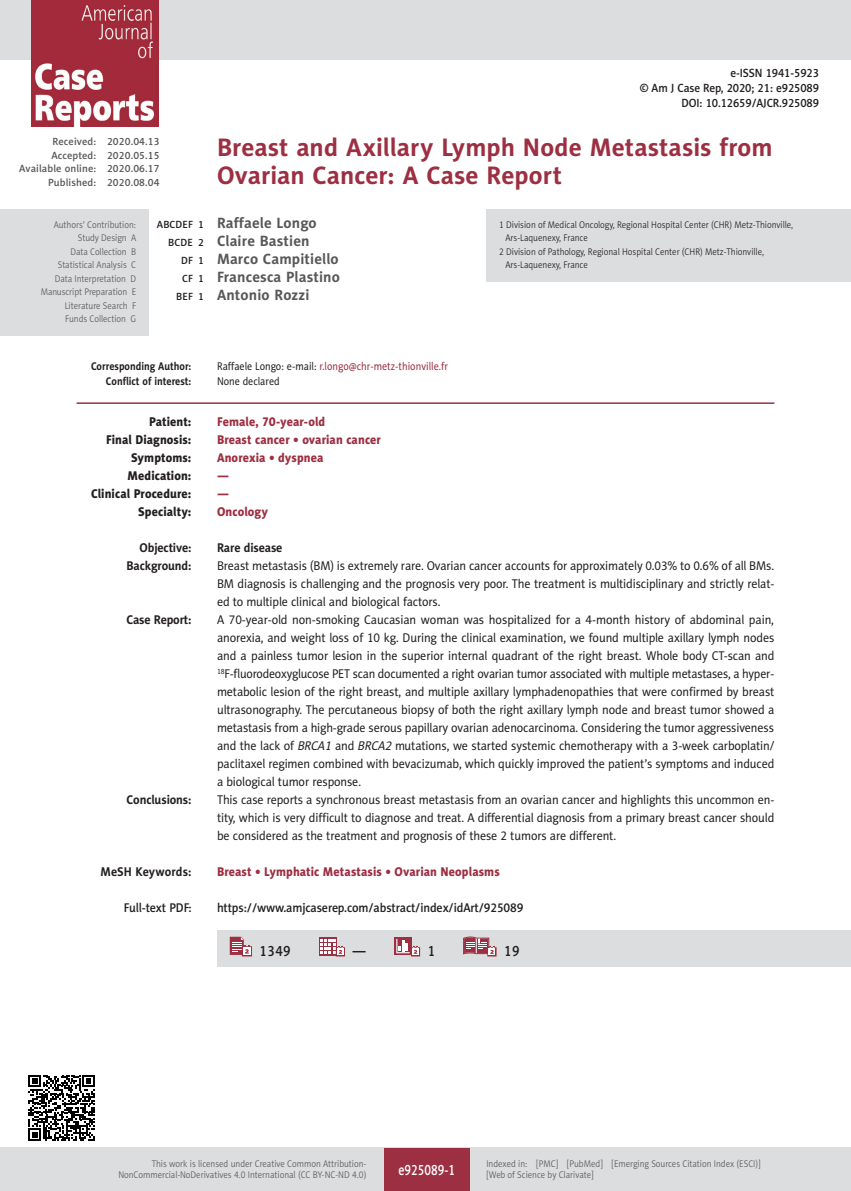
<style>
.page{position:relative;width:851px;height:1191px;background:#fff}
.page>*{position:absolute;margin:0;border:0;box-sizing:border-box;transform-origin:0 0}
.AJCR_Tytul{font:700 25.5px/28.5px "Naomi Sans EFN";letter-spacing:.005em;color:#9d2f42}
.AJCR_Autorzy{font:700 15px "Naomi Sans EFN";letter-spacing:.01em;color:#57585a}
.AJCR_e-PAGINA{font:15px "Naomi Sans EFN Medium";color:#fff;scale:.8 1}
.AJCR_dane{font:15px "Naomi Sans EFN Medium";letter-spacing:.03em;color:#231f20;scale:.9 1}
.AJCR_Summary_body{font:12.75px/18px "Naomi Sans EFN";letter-spacing:-.01em;color:#231f20;text-align:justify;scale:.95 1}
.AJCR_keywords{font:12.75px "Naomi Sans EFN Heavy";letter-spacing:.005em;color:#9d2f42;scale:.95 1}
.AJCR_keywords-2{font:12.75px "Naomi Sans EFN Heavy";letter-spacing:.005em;color:#231f20;scale:.95 1}
.AJCR_full_text_pdf{font:12.75px "Naomi Sans EFN Medium";letter-spacing:-.01em;color:#231f20;scale:.95 1}
.AJCR_Summary_body-2{font:700 12.75px "Naomi Sans EFN";letter-spacing:-.01em;color:#231f20;scale:.95 1}
.AJCR_keywords-3{font:700 12.75px "Naomi Sans EFN";letter-spacing:.005em;color:#231f20;scale:.95 1}
.AJCR_full_text_pdf-2{font:12px "Naomi Sans EFN Medium";letter-spacing:-.01em;color:#231f20;scale:.95 1}
.AJCR_Adres{font:11.25px "Naomi Sans EFN";color:#9d2f42;scale:.9 1}
.AJCR_Adres-2{font:700 11.25px "Naomi Sans EFN";color:#231f20;scale:.9 1}
.AJCR_Adres-3{font:11.25px "Naomi Sans EFN";color:#231f20;scale:.9 1}
.t1{font:10.5px "Naomi Sans EFN Medium";letter-spacing:.01em;color:#57585a}
.t2{font:9.75px/11.2px "Naomi Sans EFN Light";color:#57585a;scale:.9 1}
.AJCR_Afiliacja{font:9.75px/13.5px "Naomi Sans EFN Light";color:#231f20;scale:.9 1}
.s1{font-family:"Naomi Sans EFN Medium";font-weight:400;font-size:10.5px;color:#231f20}
.s2{color:#231f20}
.s3{font-style:italic}
</style>
<div class="page">
<div style="left:217px;top:930px;width:633px;height:36px;background:#dcdddf"></div>
<svg style="left:230px;top:936px;width:22px;height:20px"></svg>
<div style="left:319px;top:937px;width:17px;height:18px;background:#9d2f42"></div>
<svg style="left:320px;top:938px;width:25px;height:18px"></svg>
<div style="left:394px;top:937px;width:18px;height:18px;background:#9d2f42"></div>
<svg style="left:396px;top:939px;width:24px;height:17px"></svg>
<svg style="left:463px;top:936px;width:33px;height:20px"></svg>
<hr style="left:77px;top:402px;width:697px;height:2px;background:#9d2f42">
<div style="left:0;top:210px;width:149px;height:126px;background:#dcdddf"></div>
<div style="left:486px;top:210px;width:364px;height:72px;background:#dcdddf"></div>
<svg style="left:28px;top:1075px;width:67px;height:66px"></svg>
<div style="left:0;top:0;width:850px;height:60px;background:#dcdddf"></div>
<img style="left:32px;top:0;width:127px;height:127px">
<div style="left:0;top:1148px;width:850px;height:43px;background:#dcdddf"></div>
<div style="left:384px;top:1147px;width:85px;height:43px;background:#9d2f42"></div>
<p class="AJCR_full_text_pdf-2" style="left:730px;top:66px;width:95px">e-ISSN 1941-5923</p>
<p class="AJCR_full_text_pdf-2" style="left:639px;top:81px;width:190px">© Am J Case Rep, 2020; 21: e925089</p>
<p class="AJCR_full_text_pdf-2" style="left:681px;top:96px;width:146px">DOI: 10.12659/AJCR.925089</p>
<p class="AJCR_Tytul" style="left:217px;top:133px;width:557px">Breast and Axillary Lymph Node Metastasis from<br>Ovarian Cancer: A Case Report</p>
<p class="AJCR_Autorzy" style="left:157px;top:214px;width:161px"><span class="s1">ABCDEF 1</span> Raffaele Longo</p>
<p class="AJCR_Autorzy" style="left:168px;top:232px;width:143px"><span class="s1">BCDE 2</span> Claire Bastien</p>
<p class="AJCR_Autorzy" style="left:181px;top:250px;width:159px"><span class="s1">DF 1</span> Marco Campitiello</p>
<p class="AJCR_Autorzy" style="left:182px;top:268px;width:159px"><span class="s1">CF 1</span> Francesca Plastino</p>
<p class="AJCR_Autorzy" style="left:176px;top:286px;width:135px"><span class="s1">BEF 1</span> Antonio Rozzi</p>
<p class="t1" style="left:52px;top:136px;width:109px">Received: 2020.04.13</p>
<p class="t1" style="left:51px;top:149px;width:110px">Accepted: 2020.05.15</p>
<p class="t1" style="left:19px;top:163px;width:142px">Available online: 2020.06.17</p>
<p class="t1" style="left:48px;top:176px;width:113px">Published: 2020.08.04</p>
<p class="AJCR_Afiliacja" style="left:505px;top:218px;width:321px;text-indent:-6px">1 Division of Medical Oncology, Regional Hospital Center (CHR) Metz-Thionville,<br>Ars-Laquenexy, France</p>
<p class="AJCR_Afiliacja" style="left:505px;top:245px;width:289px;text-indent:-6px">2 Division of Pathology, Regional Hospital Center (CHR) Metz-Thionville,<br>Ars-Laquenexy, France</p>
<p class="t2" style="left:54px;top:219px;width:93px">Authors’ Contribution:</p>
<p class="t2" style="left:78px;top:232px;width:66px">Study Design A</p>
<p class="t2" style="left:70px;top:246px;width:74px">Data Collection B</p>
<p class="t2" style="left:58px;top:259px;width:89px">Statistical Analysis C</p>
<p class="t2" style="left:55px;top:273px;width:92px">Data Interpretation D</p>
<p class="t2" style="left:41px;top:286px;width:107px">Manuscript Preparation E</p>
<p class="t2" style="left:65px;top:300px;width:81px">Literature Search F</p>
<p class="t2" style="left:65px;top:313px;width:80px">Funds Collection G</p>
<p class="AJCR_Adres-2" style="left:91px;top:359px;width:113px">Corresponding Author:</p>
<p class="AJCR_Adres" style="left:217px;top:359px;width:258px"><span class="s2">Raffaele Longo: e-mail:</span> r.longo@chr-metz-thionville.fr</p>
<p class="AJCR_Adres-2" style="left:106px;top:375px;width:97px">Conflict of interest:</p>
<p class="AJCR_Adres-3" style="left:217px;top:375px;width:71px">None declared</p>
<p class="AJCR_keywords-2" style="left:149px;top:414px;width:46px">Patient:</p>
<p class="AJCR_keywords" style="left:217px;top:414px;width:115px">Female, 70-year-old</p>
<p class="AJCR_keywords-2" style="left:106px;top:432px;width:91px">Final Diagnosis:</p>
<p class="AJCR_keywords" style="left:217px;top:432px;width:174px">Breast cancer • ovarian cancer</p>
<p class="AJCR_keywords-2" style="left:131px;top:450px;width:65px">Symptoms:</p>
<p class="AJCR_keywords" style="left:217px;top:450px;width:113px">Anorexia • dyspnea</p>
<p class="AJCR_keywords-2" style="left:128px;top:468px;width:69px">Medication:</p>
<p class="AJCR_keywords" style="left:217px;top:468px;width:14px">—</p>
<p class="AJCR_keywords-2" style="left:91px;top:486px;width:107px">Clinical Procedure:</p>
<p class="AJCR_keywords" style="left:217px;top:486px;width:14px">—</p>
<p class="AJCR_keywords-2" style="left:138px;top:504px;width:58px">Specialty:</p>
<p class="AJCR_keywords" style="left:217px;top:504px;width:55px">Oncology</p>
<p class="AJCR_Summary_body-2" style="left:139px;top:540px;width:56px">Objective:</p>
<p class="AJCR_Summary_body-2" style="left:217px;top:540px;width:70px">Rare disease</p>
<p class="AJCR_Summary_body-2" style="left:126px;top:558px;width:70px">Background:</p>
<p class="AJCR_Summary_body" style="left:217px;top:557px;width:588px">Breast metastasis (BM) is extremely rare. Ovarian cancer accounts for approximately 0.03% to 0.6% of all BMs.<br>BM diagnosis is challenging and the prognosis very poor. The treatment is multidisciplinary and strictly relat&shy;ed to multiple clinical and biological factors.</p>
<p class="AJCR_Summary_body-2" style="left:126px;top:612px;width:70px">Case Report:</p>
<p class="AJCR_Summary_body" style="left:217px;top:611px;width:588px">A 70-year-old non-smoking Caucasian woman was hospitalized for a 4-month history of abdominal pain, anorexia, and weight loss of 10 kg. During the clinical examination, we found multiple axillary lymph nodes and a painless tumor lesion in the superior internal quadrant of the right breast. Whole body CT-scan and <sup>18</sup>F-fluorodeoxyglucose PET scan documented a right ovarian tumor associated with multiple metastases, a hyper&shy;metabolic lesion of the right breast, and multiple axillary lymphadenopathies that were confirmed by breast ultrasonography. The percutaneous biopsy of both the right axillary lymph node and breast tumor showed a metastasis from a high-grade serous papillary ovarian adenocarcinoma. Considering the tumor aggressiveness and the lack of <span class="s3">BRCA1</span> and <span class="s3">BRCA2</span> mutations, we started systemic chemotherapy with a 3-week carboplatin/ paclitaxel regimen combined with bevacizumab, which quickly improved the patient’s symptoms and induced a biological tumor response.</p>
<p class="AJCR_Summary_body-2" style="left:127px;top:792px;width:70px">Conclusions:</p>
<p class="AJCR_Summary_body" style="left:217px;top:791px;width:588px">This case reports a synchronous breast metastasis from an ovarian cancer and highlights this uncommon en&shy;tity, which is very difficult to diagnose and treat. A differential diagnosis from a primary breast cancer should be considered as the treatment and prognosis of these 2 tumors are different.</p>
<p class="AJCR_keywords-3" style="left:100px;top:864px;width:97px">MeSH Keywords:</p>
<p class="AJCR_keywords" style="left:217px;top:864px;width:299px">Breast • Lymphatic Metastasis • Ovarian Neoplasms</p>
<p class="AJCR_full_text_pdf" style="left:124px;top:900px;width:73px">Full-text PDF:</p>
<p class="AJCR_full_text_pdf" style="left:217px;top:900px;width:324px">https://www.amjcaserep.com/abstract/index/idArt/925089</p>
<p class="AJCR_dane" style="left:259px;top:942px;width:36px">1349</p>
<p class="AJCR_dane" style="left:352px;top:942px;width:16px">—</p>
<p class="AJCR_dane" style="left:427px;top:942px;width:10px">1</p>
<p class="AJCR_dane" style="left:504px;top:942px;width:19px">19</p>
<p class="t2" style="left:118px;top:1158px;width:277px;text-align:right">This work is licensed under Creative Common Attribution-<br>NonCommercial-NoDerivatives 4.0 International (CC BY-NC-ND 4.0)</p>
<p class="AJCR_e-PAGINA" style="left:398px;top:1160px;width:72px">e925089-1</p>
<p class="t2" style="left:486px;top:1158px;width:306px">Indexed in: [PMC] [PubMed] [Emerging Sources Citation Index (ESCI)] [Web of Science by Clarivate]</p>
</div>
